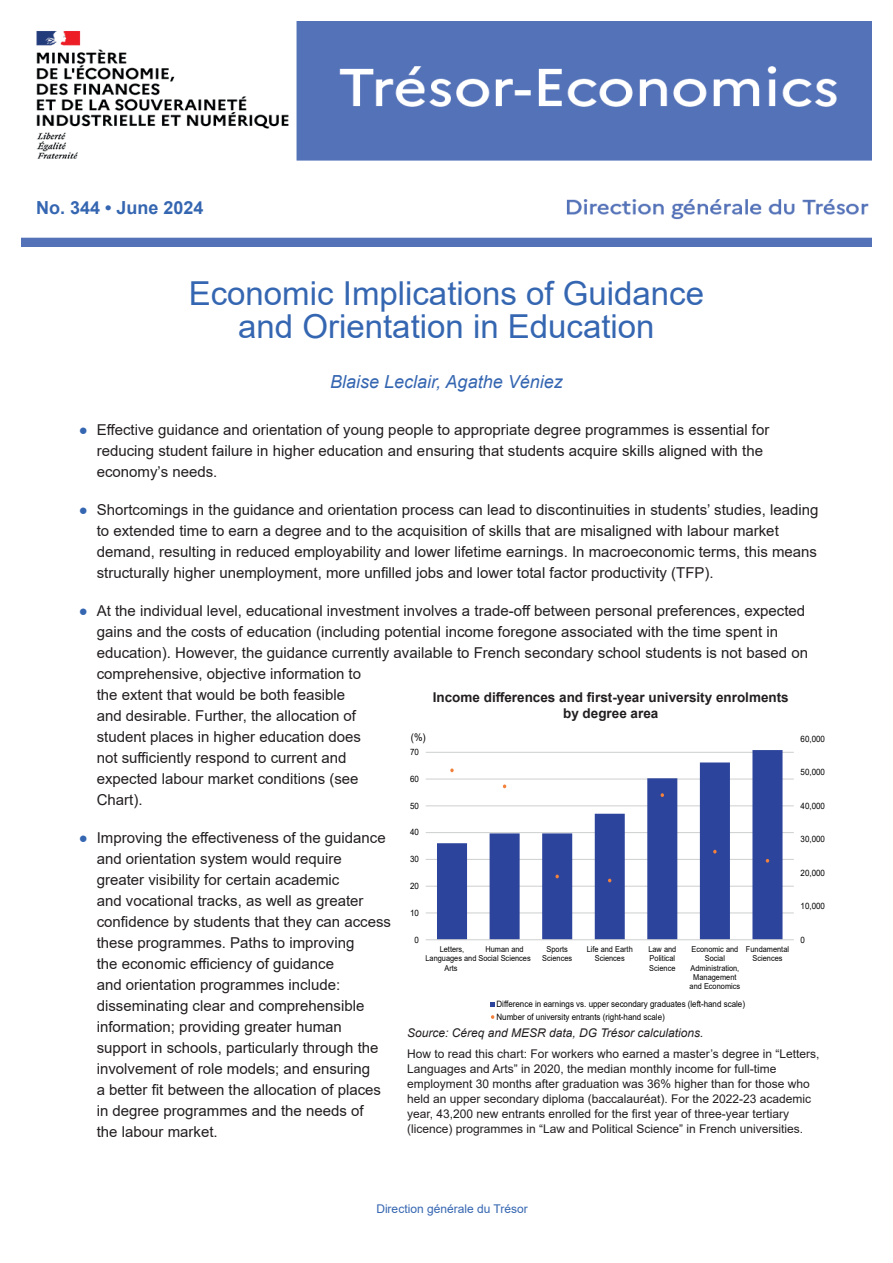
<style>
.page{position:relative;width:893px;height:1263px;background:#fff}
.page>*{position:absolute;margin:0;border:0;box-sizing:border-box;transform-origin:0 0}
.t1{font:33px/33px "Arial";color:#3566b1;text-align:center}
.t2{font:italic 18px "Arial";color:#3566b1}
.t3{font:700 18px "Arial";color:#3566b1}
.t4{font:15px/21px "Arial";color:#231f20}
.t5{font:700 13.5px/16.5px "Arial";color:#231f20;text-align:center}
.t6{font:12px/15px "Arial";color:#231f20}
.t7{font:italic 12px "Arial";color:#231f20}
.t8{font:12px "Arial";color:#3566b1}
.t9{font:10.5px "Arial";color:#000001;scale:.91 1}
.t10{font:8.7px/12.9px "Arial";color:#000001;scale:.91 1}
.t11{font:8.1px/9.3px "Arial";color:#000001;text-align:center;scale:.91 1}
.s1{color:#3566b1}
</style>
<div class="page">
<img style="left:21px;top:21px;width:851px;height:226px">
<hr style="left:426px;top:913px;width:368px;height:1px;background:#cfd1d0">
<hr style="left:426px;top:886px;width:368px;height:1px;background:#cfd1d0">
<hr style="left:426px;top:859px;width:368px;height:1px;background:#cfd1d0">
<hr style="left:426px;top:832px;width:368px;height:1px;background:#cfd1d0">
<hr style="left:426px;top:806px;width:368px;height:1px;background:#cfd1d0">
<hr style="left:426px;top:779px;width:368px;height:1px;background:#cfd1d0">
<hr style="left:426px;top:752px;width:368px;height:1px;background:#cfd1d0">
<svg style="left:437px;top:750px;width:345px;height:189px"></svg>
<hr style="left:426px;top:939px;width:368px;height:1px;background:#cfd1d0">
<svg style="left:450px;top:768px;width:4px;height:4px"></svg>
<svg style="left:503px;top:784px;width:3px;height:4px"></svg>
<svg style="left:555px;top:874px;width:4px;height:4px"></svg>
<svg style="left:661px;top:793px;width:3px;height:4px"></svg>
<svg style="left:713px;top:850px;width:4px;height:3px"></svg>
<svg style="left:766px;top:859px;width:3px;height:4px"></svg>
<svg style="left:491px;top:1002px;width:4px;height:4px"></svg>
<svg style="left:491px;top:1015px;width:3px;height:4px"></svg>
<p class="t3" style="left:36px;top:195px;width:169px">No. 344 • June 2024</p>
<h1 class="t1" style="left:189px;top:276px;width:517px">Economic Implications of Guidance and Orientation in Education</h1>
<p class="t2" style="left:330px;top:370px;width:234px">Blaise Leclair, Agathe Véniez</p>
<p class="t4" style="left:97px;top:419px;width:674px;text-indent:-18px"><span class="s1">●</span> Effective guidance and orientation of young people to appropriate degree programmes is essential for reducing student failure in higher education and ensuring that students acquire skills aligned with the economy’s needs.</p>
<p class="t4" style="left:97px;top:499px;width:723px;text-indent:-18px"><span class="s1">●</span> Shortcomings in the guidance and orientation process can lead to discontinuities in students’ studies, leading to extended time to earn a degree and to the acquisition of skills that are misaligned with labour market demand, resulting in reduced employability and lower lifetime earnings. In macroeconomic terms, this means structurally higher unemployment, more unfilled jobs and lower total factor productivity (TFP).</p>
<p class="t4" style="left:97px;top:600px;width:713px;text-indent:-18px"><span class="s1">●</span> At the individual level, educational investment involves a trade-off between personal preferences, expected gains and the costs of education (including potential income foregone associated with the time spent in education). However, the guidance currently available to French secondary school students is not based on comprehensive, objective information to<br>the extent that would be both feasible<br>and desirable. Further, the allocation of<br>student places in higher education does<br>not sufficiently respond to current and<br>expected labour market conditions (see<br>Chart).</p>
<p class="t4" style="left:97px;top:827px;width:296px;text-indent:-18px"><span class="s1">●</span> Improving the effectiveness of the guidance and orientation system would require greater visibility for certain academic<br>and vocational tracks, as well as greater confidence by students that they can access these programmes. Paths to improving<br>the economic efficiency of guidance<br>and orientation programmes include: disseminating clear and comprehensible information; providing greater human support in schools, particularly through the involvement of role models; and ensuring<br>a better fit between the allocation of places in degree programmes and the needs of<br>the labour market.</p>
<p class="t5" style="left:433px;top:689px;width:358px">Income differences and first-year university enrolments by degree area</p>
<p class="t9" style="left:411px;top:730px;width:18px">(%)</p>
<p class="t10" style="left:801px;top:732px;width:28px">60,000</p>
<p class="t10" style="left:410px;top:745px;width:11px">70</p>
<p class="t10" style="left:801px;top:766px;width:28px">50,000</p>
<p class="t10" style="left:410px;top:772px;width:11px">60</p>
<p class="t10" style="left:410px;top:799px;width:11px">50</p>
<p class="t10" style="left:801px;top:799px;width:28px">40,000</p>
<p class="t10" style="left:410px;top:826px;width:11px">40</p>
<p class="t10" style="left:801px;top:832px;width:28px">30,000</p>
<p class="t10" style="left:410px;top:853px;width:11px">30</p>
<p class="t10" style="left:801px;top:866px;width:28px">20,000</p>
<p class="t10" style="left:410px;top:879px;width:11px">20</p>
<p class="t10" style="left:801px;top:899px;width:28px">10,000</p>
<p class="t10" style="left:410px;top:906px;width:11px">10</p>
<p class="t10" style="left:414px;top:933px;width:6px">0</p>
<p class="t11" style="left:485px;top:944px;width:44px">Human and</p>
<p class="t11" style="left:542px;top:944px;width:34px">Sports<br>Sciences</p>
<p class="t11" style="left:587px;top:944px;width:52px">Life and Earth<br>Sciences</p>
<p class="t11" style="left:648px;top:944px;width:32px;text-align:left">Law and<br>Political<br>Science</p>
<p class="t11" style="left:690px;top:944px;width:57px">Economic and<br>Social<br>Administration,<br>Management and Economics</p>
<p class="t11" style="left:746px;top:944px;width:49px">Fundamental<br>Sciences</p>
<p class="t11" style="left:440px;top:944px;width:29px">Letters,</p>
<p class="t11" style="left:425px;top:954px;width:117px">Languages and Social Sciences</p>
<p class="t11" style="left:444px;top:963px;width:16px">Arts</p>
<p class="t10" style="left:496px;top:997px;width:275px">Difference in earnings vs. upper secondary graduates (left-hand scale)<br>Number of university entrants (right-hand scale)</p>
<p class="t7" style="left:407px;top:1025px;width:298px">Source: Céreq and MESR data, DG Trésor calculations.</p>
<p class="t6" style="left:407px;top:1046px;width:414px">How to read this chart: For workers who earned a master’s degree in “Letters, Languages and Arts” in 2020, the median monthly income for full-time employment 30 months after graduation was 36% higher than for those who held an upper secondary diploma (baccalauréat). For the 2022-23 academic year, 43,200 new entrants enrolled for the first year of three-year tertiary (licence) programmes in “Law and Political Science” in French universities.</p>
<p class="t8" style="left:376px;top:1201px;width:153px">Direction générale du Trésor</p>
</div>
